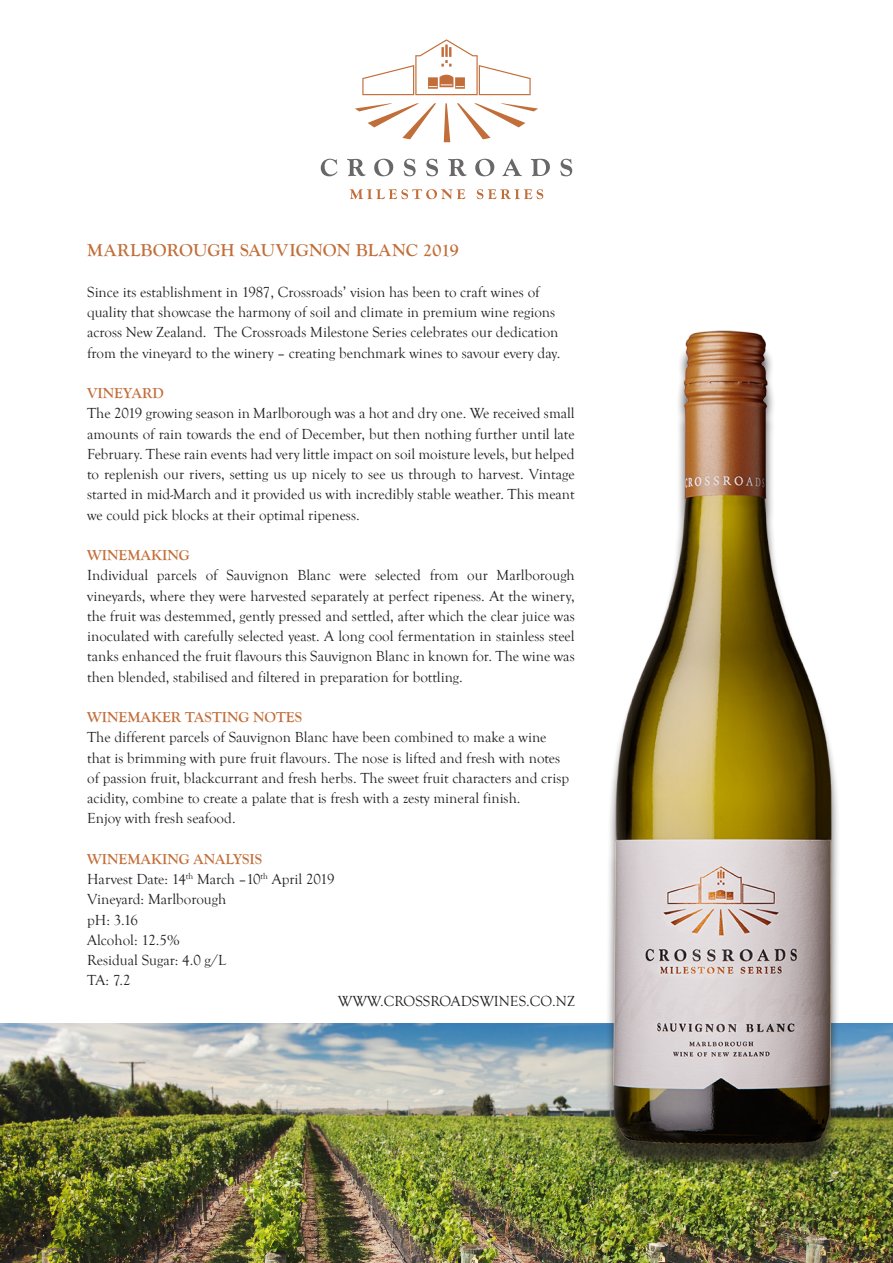
<style>
.page{position:relative;width:893px;height:1263px;background:#fff}
.page>*{position:absolute;margin:0;border:0;box-sizing:border-box;transform-origin:0 0}
.tasting_note_head_1{font:700 18px "Goudy Old Style T";letter-spacing:.01em;color:#c16e3a}
.tasting_note_-_body{font:15px/20.2px "Goudy Old Style T";color:#231f20}
.t1{font:700 15px "Goudy Old Style T";color:#c16e3a}
</style>
<div class="page">
<img style="left:1px;top:1024px;width:892px;height:239px">
<svg style="left:321px;top:159px;width:16px;height:17px"></svg>
<svg style="left:347px;top:159px;width:19px;height:17px"></svg>
<svg style="left:374px;top:159px;width:19px;height:17px"></svg>
<svg style="left:404px;top:159px;width:12px;height:17px"></svg>
<svg style="left:426px;top:159px;width:12px;height:17px"></svg>
<svg style="left:448px;top:159px;width:19px;height:17px"></svg>
<svg style="left:475px;top:159px;width:19px;height:17px"></svg>
<svg style="left:502px;top:159px;width:20px;height:17px"></svg>
<svg style="left:531px;top:159px;width:19px;height:17px"></svg>
<svg style="left:560px;top:159px;width:12px;height:17px"></svg>
<svg style="left:355px;top:39px;width:183px;height:103px"></svg>
<svg style="left:350px;top:189px;width:115px;height:10px"></svg>
<svg style="left:477px;top:189px;width:66px;height:10px"></svg>
<img style="left:580px;top:330px;width:277px;height:830px">
<p class="tasting_note_head_1" style="left:87px;top:240px;width:373px">MARLBOROUGH SAUVIGNON BLANC 2019</p>
<p class="tasting_note_-_body" style="left:87px;top:282px;width:475px">Since its establishment in 1987, Crossroads’ vision has been to craft wines of quality that showcase the harmony of soil and climate in premium wine regions across New Zealand. The Crossroads Milestone Series celebrates our dedication from the vineyard to the winery – creating benchmark wines to savour every day.</p>
<p class="t1" style="left:87px;top:385px;width:78px">VINEYARD</p>
<p class="tasting_note_-_body" style="left:87px;top:404px;width:489px;text-align:justify">The 2019 growing season in Marlborough was a hot and dry one. We received small amounts of rain towards the end of December, but then nothing further until late February. These rain events had very little impact on soil moisture levels, but helped to replenish our rivers, setting us up nicely to see us through to harvest. Vintage started in mid-March and it provided us with incredibly stable weather. This meant we could pick blocks at their optimal ripeness.</p>
<p class="t1" style="left:87px;top:547px;width:104px">WINEMAKING</p>
<p class="tasting_note_-_body" style="left:87px;top:566px;width:489px;text-align:justify">Individual parcels of Sauvignon Blanc were selected from our Marlborough vineyards, where they were harvested separately at perfect ripeness. At the winery, the fruit was destemmed, gently pressed and settled, after which the clear juice was inoculated with carefully selected yeast. A long cool fermentation in stainless steel tanks enhanced the fruit flavours this Sauvignon Blanc in known for. The wine was then blended, stabilised and filtered in preparation for bottling.</p>
<p class="t1" style="left:87px;top:709px;width:216px">WINEMAKER TASTING NOTES</p>
<p class="tasting_note_-_body" style="left:87px;top:728px;width:484px">The different parcels of Sauvignon Blanc have been combined to make a wine that is brimming with pure fruit flavours. The nose is lifted and fresh with notes of passion fruit, blackcurrant and fresh herbs. The sweet fruit characters and crisp acidity, combine to create a palate that is fresh with a zesty mineral finish.</p>
<p class="tasting_note_-_body" style="left:87px;top:809px;width:150px">Enjoy with fresh seafood.</p>
<p class="t1" style="left:87px;top:851px;width:176px">WINEMAKING ANALYSIS</p>
<p class="tasting_note_-_body" style="left:87px;top:869px;width:249px">Harvest Date: 14<sup>th</sup> March –10<sup>th</sup> April 2019</p>
<p class="tasting_note_-_body" style="left:87px;top:890px;width:141px">Vineyard: Marlborough</p>
<p class="tasting_note_-_body" style="left:87px;top:910px;width:52px">pH: 3.16</p>
<p class="tasting_note_-_body" style="left:87px;top:930px;width:94px">Alcohol: 12.5%</p>
<p class="tasting_note_-_body" style="left:87px;top:950px;width:141px">Residual Sugar: 4.0 g/L</p>
<p class="tasting_note_-_body" style="left:87px;top:971px;width:45px">TA: 7.2</p>
<p class="tasting_note_-_body" style="left:338px;top:991px;width:238px">WWW.CROSSROADSWINES.CO.NZ</p>
</div>
